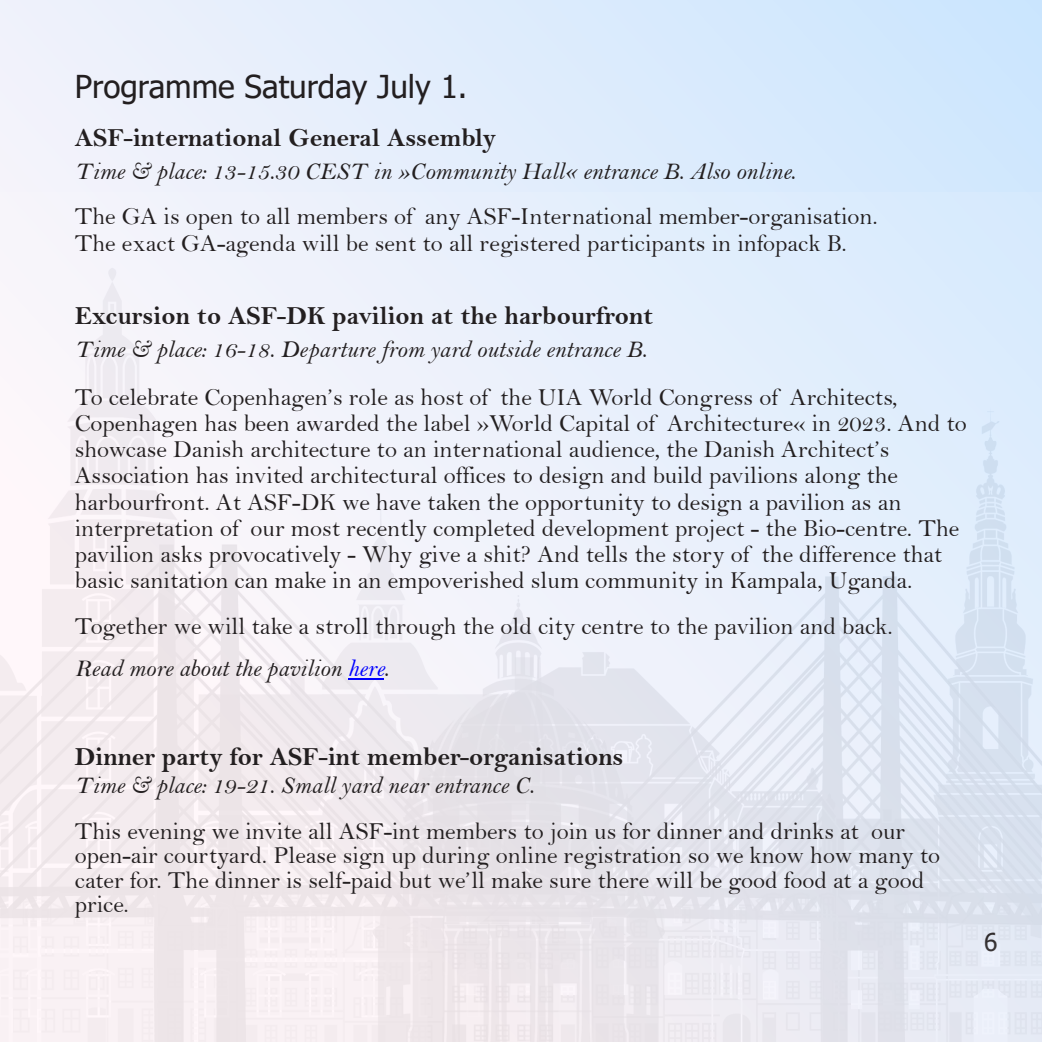
<style>
.page{position:relative;width:1042px;height:1042px;background:#fff}
.page>*{position:absolute;margin:0;border:0;box-sizing:border-box;transform-origin:0 0}
.t1{font:31.5px "Tahoma";color:#231f20}
.t2{font:26.25px "Bell MT Bold";color:#231f20}
.t3{font:24.5px/26.2px "Bell";color:#231f20}
.t4{font:24.5px "Bell MT Italic";color:#231f20}
.t5{font:24.5px "Tahoma";color:#231f20}
.s1{color:#00f}
</style>
<div class="page">
<div style="left:0;top:0;width:1042px;height:1042px;background:linear-gradient(to right,#f2f3fb,#cde6fe)"></div>
<img style="left:0;top:193px;width:1042px;height:849px">
<hr style="left:348px;top:678px;width:35px;height:2px;background:#00f">
<p class="t1" style="left:75px;top:74px;width:394px">Programme Saturday July 1.</p>
<p class="t2" style="left:75px;top:128px;width:422px">ASF-international General Assembly</p>
<p class="t4" style="left:75px;top:162px;width:722px">Time &amp; place: 13-15.30 CEST in »Community Hall« entrance B. Also online.</p>
<p class="t3" style="left:75px;top:206px;width:804px">The GA is open to all members of any ASF-International member-organisation.<br>The exact GA-agenda will be sent to all registered participants in infopack B.</p>
<p class="t2" style="left:75px;top:307px;width:580px">Excursion to ASF-DK pavilion at the harbourfront</p>
<p class="t4" style="left:75px;top:341px;width:573px">Time &amp; place: 16-18. Departure from yard outside entrance B.</p>
<p class="t3" style="left:75px;top:387px;width:893px">To celebrate Copenhagen’s role as host of the UIA World Congress of Architects, Copenhagen has been awarded the label »World Capital of Architecture« in 2023. And to showcase Danish architecture to an international audience, the Danish Architect’s Association has invited architectural offices to design and build pavilions along the harbourfront. At ASF-DK we have taken the opportunity to design a pavilion as an interpretation of our most recently completed development project - the Bio-centre. The pavilion asks provocatively - Why give a shit? And tells the story of the difference that basic sanitation can make in an empoverished slum community in Kampala, Uganda.</p>
<p class="t3" style="left:75px;top:616px;width:819px">Together we will take a stroll through the old city centre to the pavilion and back.</p>
<p class="t4" style="left:75px;top:659px;width:315px">Read more about the pavilion <span class="s1">here</span>.</p>
<p class="t2" style="left:75px;top:748px;width:550px">Dinner party for ASF-int member-organisations</p>
<p class="t4" style="left:75px;top:777px;width:461px">Time &amp; place: 19-21. Small yard near entrance C.</p>
<p class="t3" style="left:75px;top:821px;width:867px;line-height:24.5px">This evening we invite all ASF-int members to join us for dinner and drinks at our open-air courtyard. Please sign up during online registration so we know how many to cater for. The dinner is self-paid but we’ll make sure there will be good food at a good price.</p>
<p class="t5" style="left:984px;top:932px;width:15px">6</p>
</div>
